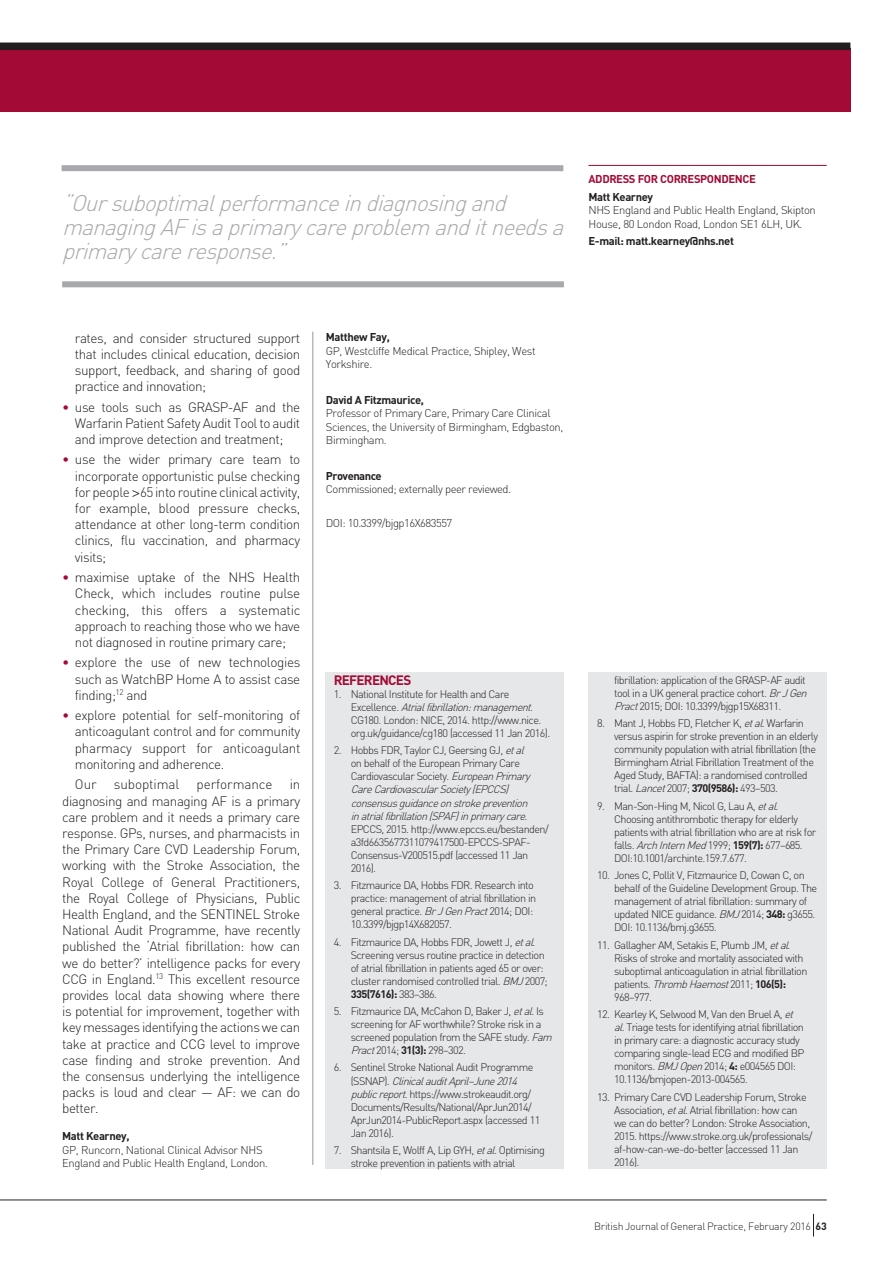
<style>
.page{position:relative;width:893px;height:1263px;background:#fff}
.page>*{position:absolute;margin:0;border:0;box-sizing:border-box;transform-origin:0 0}
.t1{font:italic 300 22.5px/24px "DIN";color:#a8a9ad}
.t2{font:300 13.5px/16.2px "DIN";letter-spacing:-.035em;color:#231f20;text-align:justify}
.t3{font:300 13.5px "DIN";letter-spacing:-.005em;color:#231f20}
.t4{font:700 13.5px "DIN";letter-spacing:-.055em;color:#a30a34}
.t5{font:300 11.25px/13.5px "DIN";letter-spacing:-.035em;color:#231f20}
.t6{font:700 11.25px "DIN";letter-spacing:-.035em;color:#231f20}
.t7{font:700 11.25px "DIN";letter-spacing:-.035em;color:#a30a34}
.t8{font:300 10.8px/13px "DIN";letter-spacing:-.055em;color:#231f20}
.t9{font:italic 300 10.8px/13px "DIN";color:#231f20}
.t10{font:300 10.5px "DIN";letter-spacing:-.025em;color:#231f20}
.s1{color:#a30a34}
.s2{font-family:"Helvetica"}
.s3{font-style:italic}
.s4{font-style:normal}
.s5{font-weight:700}
</style>
<div class="page">
<hr style="left:313px;top:332px;width:1px;height:833px;background:#939598">
<hr style="left:588px;top:165px;width:239px;height:1px;background:#a30a34">
<div style="left:0;top:48px;width:850px;height:64px;background:#a30a34"></div>
<div style="left:325px;top:672px;width:238px;height:496px;background:#e6e7e9"></div>
<div style="left:0;top:43px;width:850px;height:7px;background:#231f20"></div>
<div style="left:589px;top:672px;width:238px;height:496px;background:#e6e7e9"></div>
<div style="left:62px;top:165px;width:501px;height:6px;background:#a8a9ad"></div>
<div style="left:62px;top:281px;width:502px;height:6px;background:#a8a9ad"></div>
<hr style="left:0;top:1199px;width:827px;height:1px;background:#231f20">
<svg style="left:813px;top:1214px;width:1px;height:22px"></svg>
<h1 class="t1" style="left:62px;top:191px;width:510px">“Oursuboptimalperformanceindiagnosingand managingAFisaprimarycareproblem anditneedsa primarycareresponse.”</h1>
<p class="t7" style="left:588px;top:171px;width:169px">ADDRESS FOR CORRESPONDENCE</p>
<p class="t6" style="left:588px;top:189px;width:66px">Matt Kearney</p>
<p class="t5" style="left:588px;top:203px;width:229px">NHS England and Public Health England, Skipton<br>House, 80 London Road, London SE1 6LH, UK.</p>
<p class="t6" style="left:588px;top:234px;width:147px">E-mail: matt.kearney@nhs.net</p>
<p class="t2" style="left:75px;top:329px;width:227px">rates, and consider structured support that includes clinical education, decision support, feedback, and sharing of good practice and innovation;</p>
<p class="t2" style="left:75px;top:398px;width:227px;text-indent:-13px"><span class="s1">•</span> use tools such as GRASP-AF and the Warfarin Patient Safety Audit Tool to audit and improve detection and treatment;</p>
<p class="t2" style="left:75px;top:451px;width:227px;text-indent:-13px"><span class="s1">•</span> use the wider primary care team to incorporate opportunistic pulse checking for people <span class="s2">&gt;</span>65 into routine clinical activity, for example, blood pressure checks, attendance at other long-term condition clinics, flu vaccination, and pharmacy visits;</p>
<p class="t2" style="left:75px;top:569px;width:227px;text-indent:-13px"><span class="s1">•</span> maximise uptake of the NHS Health Check, which includes routine pulse checking, this offers a systematic approach to reaching those who we have not diagnosed in routine primary care;</p>
<p class="t2" style="left:75px;top:654px;width:227px;text-indent:-13px"><span class="s1">•</span> explore the use of new technologies such as WatchBP Home A to assist case finding;<sup>12</sup> and</p>
<p class="t2" style="left:75px;top:707px;width:227px;text-indent:-13px"><span class="s1">•</span> explore potential for self-monitoring of anticoagulant control and for community pharmacy support for anticoagulant monitoring and adherence.</p>
<p class="t2" style="left:75px;top:776px;width:23px">Our</p>
<p class="t3" style="left:114px;top:776px;width:67px">suboptimal</p>
<p class="t3" style="left:197px;top:776px;width:77px">performance</p>
<p class="t2" style="left:62px;top:776px;width:240px;text-indent:227px">in diagnosing and managing AF is a primary care problem and it needs a primary care response. GPs, nurses, and pharmacists in the Primary Care CVD Leadership Forum, working with the Stroke Association, the Royal College of General Practitioners, the Royal College of Physicians, Public Health England, and the SENTINEL Stroke National Audit Programme, have recently published the ‘Atrial fibrillation: how can we do better?’ intelligence packs for every CCG in England.<sup>13</sup> This excellent resource provides local data showing where there is potential for improvement, together with key messages identifying the actions we can take at practice and CCG level to improve case finding and stroke prevention. And the consensus underlying the intelligence packs is loud and clear — AF: we can do better.</p>
<p class="t6" style="left:62px;top:1129px;width:69px">Matt Kearney,</p>
<p class="t5" style="left:62px;top:1143px;width:207px">GP, Runcorn, National Clinical Advisor NHS<br>England and Public Health England, London.</p>
<p class="t6" style="left:326px;top:330px;width:66px">Matthew Fay,</p>
<p class="t5" style="left:326px;top:344px;width:211px">GP, Westcliffe Medical Practice, Shipley, West<br>Yorkshire.</p>
<p class="t6" style="left:326px;top:392px;width:100px">David A Fitzmaurice,</p>
<p class="t5" style="left:326px;top:406px;width:239px">Professor of Primary Care, Primary Care Clinical<br>Sciences, the University of Birmingham, Edgbaston,<br>Birmingham.</p>
<p class="t6" style="left:326px;top:468px;width:57px">Provenance</p>
<p class="t5" style="left:326px;top:482px;width:187px">Commissioned; externally peer reviewed.</p>
<p class="t5" style="left:326px;top:516px;width:128px">DOI: 10.3399/bjgp16X683557</p>
<p class="t4" style="left:334px;top:671px;width:79px">REFERENCES</p>
<p class="t8" style="left:351px;top:687px;width:201px;text-indent:-17px">1. National Institute for Health and Care<br>E x c e l l e n c e . <span class="s3">Atrialfibrillation:management</span>.<br>CG180. London: NICE, 2014. http://www.nice. org.uk/guidance/cg180 (accessed 11 Jan 2016).</p>
<p class="t9" style="left:351px;top:744px;width:184px;text-indent:-17px"><span class="s4">2. Hobbs FDR, Taylor CJ, Geersing GJ,</span> etal <span class="s4">on behalf of the European Primary Care Cardiovascular Society.</span> EuropeanPrimary CareCardiovascularSociety(EPCCS) consensusguidanceonstrokeprevention inatrialfibrillation(SPAF)inprimarycare.</p>
<p class="t8" style="left:351px;top:822px;width:199px">EPCCS, 2015. http://www.epccs.eu/bestanden/ a3fd6635677311079417500-EPCCS-SPAF-Consensus-V200515.pdf (accessed 11 Jan 2016).</p>
<p class="t8" style="left:351px;top:878px;width:187px;text-indent:-17px">3. Fitzmaurice DA, Hobbs FDR. Research into practice: management of atrial fibrillation in general practice. <span class="s3">BrJGenPract</span>2014; DOI:<br>10.3399/bjgp14X682057.</p>
<p class="t8" style="left:351px;top:935px;width:199px;text-indent:-17px">4. Fitzmaurice DA, Hobbs FDR, Jowett J, <span class="s3">etal</span>.<br>Screening versus routine practice in detection of atrial fibrillation in patients aged 65 or over: cluster randomised controlled trial. <span class="s3">BMJ</span>2007; <span class="s5">335(7616):</span> 383–386.</p>
<p class="t8" style="left:351px;top:1004px;width:206px;text-indent:-17px">5. Fitzmaurice DA, McCahon D, Baker J, <span class="s3">etal</span>. Is screening for AF worthwhile? Stroke risk in a screened population from the SAFE study. <span class="s3">Fam Pract</span>2014; <span class="s5">31(3):</span> 298–302.</p>
<p class="t8" style="left:351px;top:1061px;width:191px;text-indent:-17px">6. Sentinel Stroke National Audit Programme<br>( S S N A P ) . <span class="s3">ClinicalauditApril–June2014 publicreport</span>. https://www.strokeaudit.org/ Documents/Results/National/AprJun2014/ AprJun2014-PublicReport.aspx (accessed 11<br>Jan 2016).</p>
<p class="t8" style="left:351px;top:1143px;width:196px;text-indent:-17px">7. Shantsila E, Wolff A, Lip GYH, <span class="s3">etal</span>. Optimising stroke prevention in patients with atrial</p>
<p class="t8" style="left:614px;top:673px;width:198px">fibrillation: application of the GRASP-AF audit tool in a UK general practice cohort. <span class="s3">BrJGen<br>Pract</span>2015; DOI: 10.3399/bjgp15X68311.</p>
<p class="t8" style="left:614px;top:716px;width:206px;text-indent:-17px">8. Mant J, Hobbs FD, Fletcher K, <span class="s3">etal</span>. Warfarin versus aspirin for stroke prevention in an elderly community population with atrial fibrillation (the Birmingham Atrial Fibrillation Treatment of the Aged Study, BAFTA): a randomised controlled trial. <span class="s3">Lancet</span>2007; <span class="s5">370(9586):</span> 493–503.</p>
<p class="t8" style="left:614px;top:799px;width:204px;text-indent:-17px">9. Man-Son-Hing M, Nicol G, Lau A, <span class="s3">etal</span>.<br>Choosing antithrombotic therapy for elderly patients with atrial fibrillation who are at risk for falls. <span class="s3">ArchInternMed</span>1999; <span class="s5">159(7):</span> 677–685.<br>DOI:10.1001/archinte.159.7.677.</p>
<p class="t8" style="left:614px;top:868px;width:205px;text-indent:-17px">10. Jones C, Pollit V, Fitzmaurice D, Cowan C, on behalf of the Guideline Development Group. The management of atrial fibrillation: summary of updated NICE guidance. <span class="s3">BMJ</span>2014; <span class="s5">348:</span> g3655.<br>DOI: 10.1136/bmj.g3655.</p>
<p class="t8" style="left:614px;top:938px;width:195px;text-indent:-17px">11. Gallagher AM, Setakis E, Plumb JM, <span class="s3">etal</span>.<br>Risks of stroke and mortality associated with suboptimal anticoagulation in atrial fibrillation patients. <span class="s3">ThrombHaemost</span>2011; <span class="s5">106(5):<br></span>968–977.</p>
<p class="t8" style="left:614px;top:1007px;width:192px;text-indent:-17px">12. Kearley K, Selwood M, Van den Bruel A, <span class="s3">et al</span>. Triage tests for identifying atrial fibrillation in primary care: a diagnostic accuracy study comparing single-lead ECG and modified BP monitors. <span class="s3">BMJOpen</span>2014; <span class="s5">4:</span> e004565 DOI:<br>10.1136/bmjopen-2013-004565.</p>
<p class="t8" style="left:614px;top:1090px;width:200px;text-indent:-17px">13. Primary Care CVD Leadership Forum, Stroke Association, <span class="s3">etal</span>. Atrial fibrillation: how can we can do better? London: Stroke Association, 2015. https://www.stroke.org.uk/professionals/ af-how-can-we-do-better (accessed 11 Jan 2016).</p>
<p class="t10" style="left:594px;top:1220px;width:234px">British Journal of General Practice, February 2016 <span class="s5">63</span></p>
</div>
